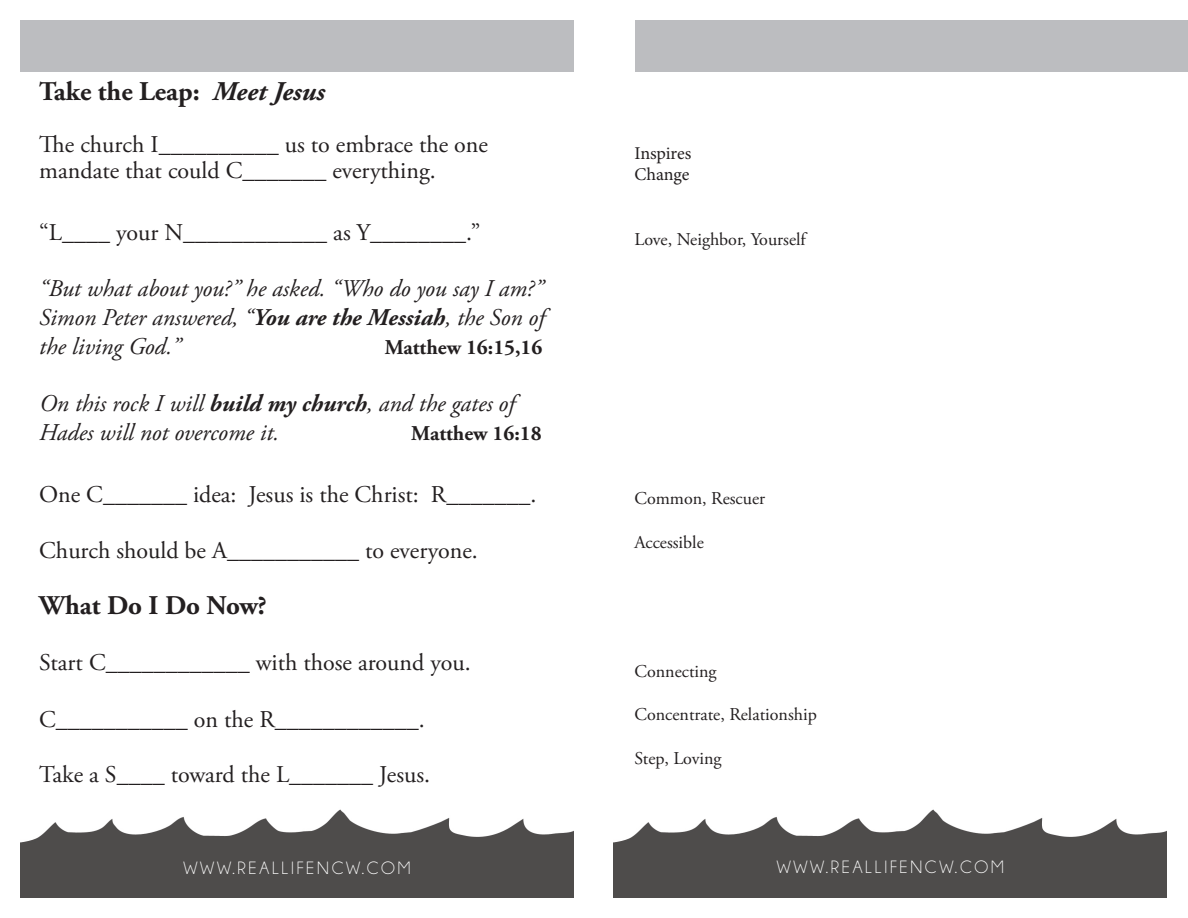
<style>
.page{position:relative;width:1188px;height:918px;background:#fff}
.page>*{position:absolute;margin:0;border:0;box-sizing:border-box;transform-origin:0 0}
.t1{font:700 27px "Adobe Garamond Pro";color:#231f20}
.t2{font:24px "Adobe Garamond Pro";color:#231f20}
.t3{font:italic 24px "Adobe Garamond Pro";color:#231f20}
.t4{font:700 21px "Adobe Garamond Pro";color:#231f20}
.t5{font:18px "Adobe Garamond Pro";color:#231f20}
.t6{font:18px "Champagne&Limousines";letter-spacing:.15em;color:#fff}
.t7{font:18px "Minion Pro";letter-spacing:-.01em;color:#231f20}
.s1{font-style:italic}
.s2{font-weight:700}
</style>
<div class="page">
<img style="left:614px;top:809px;width:553px;height:89px">
<img style="left:20px;top:809px;width:554px;height:89px">
<div style="left:635px;top:20px;width:553px;height:52px;background:#bcbdc0"></div>
<div style="left:20px;top:20px;width:554px;height:52px;background:#bcbdc0"></div>
<p class="t1" style="left:39px;top:75px;width:287px">Take the Leap: <span class="s1">Meet Jesus</span></p>
<p class="t2" style="left:39px;top:130px;width:450px">The church I__________ us to embrace the one</p>
<p class="t2" style="left:39px;top:156px;width:398px">mandate that could C_______ everything.</p>
<p class="t2" style="left:39px;top:218px;width:443px">“L____ your N____________ as Y________.”</p>
<p class="t3" style="left:39px;top:274px;width:505px">“But what about you?” he asked. “Who do you say I am?”</p>
<p class="t3" style="left:39px;top:303px;width:507px">Simon Peter answered, “<span class="s2">You are the Messiah</span>, the Son of</p>
<p class="t3" style="left:39px;top:332px;width:143px">the living God.”</p>
<p class="t4" style="left:385px;top:335px;width:159px">Matthew 16:15,16</p>
<p class="t3" style="left:39px;top:389px;width:477px">On this rock I will <span class="s2">build my church</span>, and the gates of</p>
<p class="t3" style="left:39px;top:418px;width:242px">Hades will not overcome it.</p>
<p class="t4" style="left:411px;top:421px;width:132px">Matthew 16:18</p>
<p class="t2" style="left:39px;top:480px;width:499px">One C_______ idea: Jesus is the Christ: R_______.</p>
<p class="t2" style="left:39px;top:536px;width:440px">Church should be A___________ to everyone.</p>
<p class="t1" style="left:39px;top:590px;width:229px">What Do I Do Now?</p>
<p class="t2" style="left:39px;top:648px;width:433px">Start C____________ with those around you.</p>
<p class="t2" style="left:39px;top:705px;width:387px">C___________ on the R____________.</p>
<p class="t2" style="left:39px;top:760px;width:392px">Take a S____ toward the L_______ Jesus.</p>
<p class="t6" style="left:183px;top:858px;width:229px">WWW.REALLIFENCW.COM</p>
<p class="t7" style="left:634px;top:141px;width:58px">Inspires</p>
<p class="t7" style="left:634px;top:163px;width:56px">Change</p>
<p class="t5" style="left:634px;top:229px;width:173px">Love, Neighbor, Yourself</p>
<p class="t5" style="left:634px;top:488px;width:132px">Common, Rescuer</p>
<p class="t5" style="left:634px;top:531px;width:71px">Accessible</p>
<p class="t5" style="left:634px;top:661px;width:84px">Connecting</p>
<p class="t5" style="left:634px;top:704px;width:184px">Concentrate, Relationship</p>
<p class="t5" style="left:634px;top:747px;width:89px">Step, Loving</p>
<p class="t6" style="left:777px;top:858px;width:229px">WWW.REALLIFENCW.COM</p>
</div>
